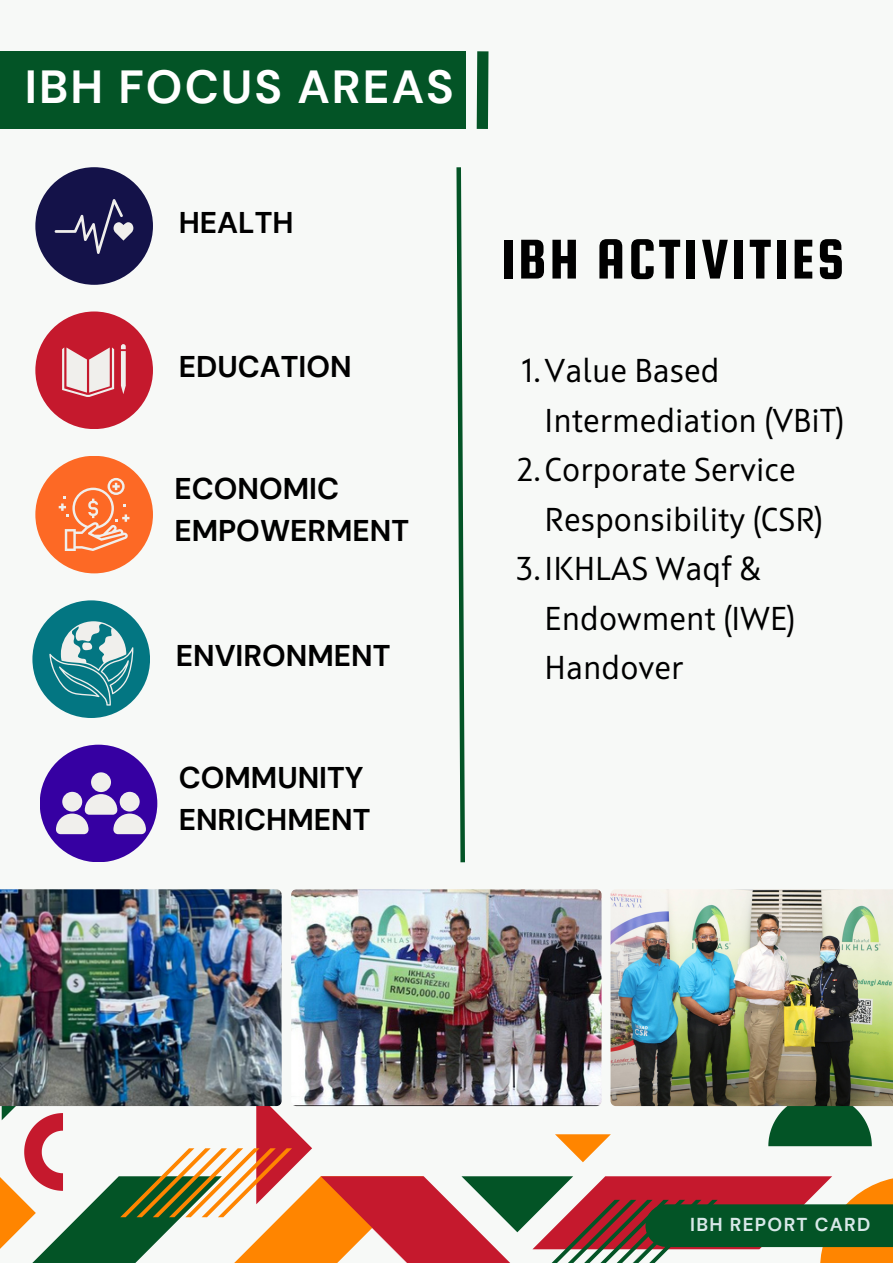
<style>
.page{position:relative;width:893px;height:1264px;background:#fff}
.page>*{position:absolute;margin:0;border:0;box-sizing:border-box;transform-origin:0 0}
.t1{font:60px "Squada One";letter-spacing:.045em;color:#000}
.t2{font:700 46.35px "DM Sans";letter-spacing:.045em;color:#fff}
.t3{font:33px/49.5px "Squad";color:#000}
.t4{font:700 29.85px/41.5px "DM Sans";color:#000}
.t5{font:700 18.75px "DM Sans";letter-spacing:.07em;color:#fff7f7}
.t6{font:700 18.75px "DM Sans";letter-spacing:.07em;color:#d8e8e8}
</style>
<div class="page">
<div style="left:0;top:0;width:892px;height:1262px;background:#f7f9f7"></div>
<div style="left:35px;top:311px;width:118px;height:118px;background:#c5192d;border-radius:50%"></div>
<svg style="left:62px;top:344px;width:64px;height:53px"></svg>
<div style="left:35px;top:167px;width:118px;height:118px;background:#141249;border-radius:50%"></div>
<svg style="left:55px;top:199px;width:78px;height:55px"></svg>
<div style="left:35px;top:456px;width:118px;height:117px;background:#fd6925;border-radius:50%"></div>
<svg style="left:59px;top:478px;width:70px;height:73px"></svg>
<div style="left:0;top:51px;width:465px;height:78px;background:#035426"></div>
<svg style="left:476px;top:51px;width:13px;height:78px"></svg>
<div style="left:32px;top:600px;width:118px;height:118px;background:#037682;border-radius:50%"></div>
<div style="left:40px;top:744px;width:117px;height:118px;background:#3600a2;border-radius:50%"></div>
<svg style="left:49px;top:621px;width:84px;height:84px"></svg>
<svg style="left:62px;top:791px;width:20px;height:20px"></svg>
<div style="left:91px;top:772px;width:20px;height:20px;background:#f0efec;border-radius:50%"></div>
<svg style="left:120px;top:791px;width:20px;height:20px"></svg>
<svg style="left:56px;top:794px;width:90px;height:40px"></svg>
<svg style="left:456px;top:167px;width:9px;height:696px"></svg>
<svg style="left:0;top:1064px;width:892px;height:198px"></svg>
<div style="left:666px;top:1204px;width:226px;height:42px;background:#035426"></div>
<img style="left:0;top:889px;width:282px;height:217px">
<img style="left:291px;top:889px;width:310px;height:217px;border-radius:5px">
<img style="left:610px;top:889px;width:282px;height:217px">
<p class="t2" style="left:25px;top:57px;width:430px">IBH FOCUS AREAS</p>
<p class="t4" style="left:179px;top:202px;width:116px">HEALTH</p>
<p class="t4" style="left:179px;top:346px;width:174px">EDUCATION</p>
<p class="t4" style="left:174px;top:468px;width:236px">ECONOMIC<br>EMPOWERMENT</p>
<p class="t4" style="left:176px;top:635px;width:216px">ENVIRONMENT</p>
<p class="t4" style="left:179px;top:757px;width:193px">COMMUNITY<br>ENRICHMENT</p>
<p class="t1" style="left:501px;top:227px;width:345px">IBH ACTIVITIES</p>
<p class="t3" style="left:544px;top:348px;width:301px;text-indent:-23px">1.Value Based<br>Intermediation (VBiT)</p>
<p class="t3" style="left:544px;top:447px;width:280px;text-indent:-27px">2.Corporate Service<br>Responsibility (CSR)</p>
<p class="t3" style="left:544px;top:546px;width:252px;text-indent:-28px">3.IKHLAS Waqf &amp;<br>Endowment (IWE)<br>Handover</p>
<p class="t5" style="left:687px;top:1201px;width:182px">IBH REPORT CARD</p>
<p class="t6" style="left:690px;top:1212px;width:182px">IBH REPORT CARD</p>
</div>
